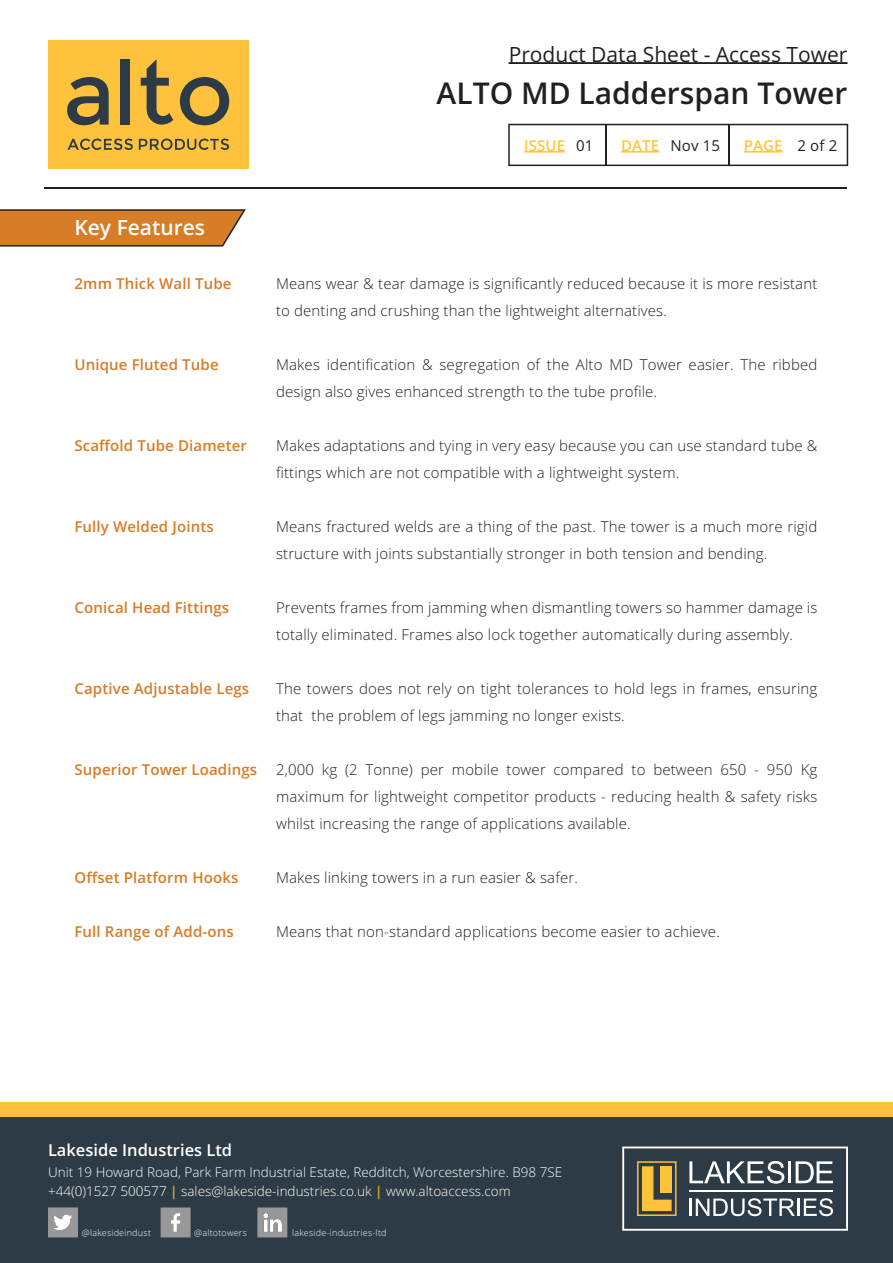
<style>
.page{position:relative;width:893px;height:1263px;background:#fff}
.page>*{position:absolute;margin:0;border:0;box-sizing:border-box;transform-origin:0 0}
.t1{font:600 30px "Open Sans";color:#231f20}
.t2{font:21px "Open Sans";color:#231f20}
.t3{font:600 21px "Open Sans";color:#fff}
.t4{font:600 16.5px "Open Sans";color:#fff}
.t5{font:300 15px/27px "Open Sans";letter-spacing:.01em;color:#231f20}
.t6{font:600 15px "Open Sans";letter-spacing:.01em;color:#d77c27}
.t7{font:600 15px "Open Sans";letter-spacing:.01em;color:#ffc53b}
.t8{font:15px "Open Sans";color:#231f20}
.t9{font:300 13.5px "Open Sans";color:#fff}
.t10{font:300 9px "Open Sans";letter-spacing:.025em;color:#fff}
.s1{font-weight:400;color:#231f20}
.s2{font-weight:600;color:#ffc53b}
.s3{font-weight:600;color:#f0b01d}
</style>
<div class="page">
<svg style="left:0;top:209px;width:246px;height:38px;background:#ca7c34"></svg>
<svg style="left:509px;top:63px;width:338px;height:1px"></svg>
<hr style="left:44px;top:187px;width:803px;height:1px;background:#231f20">
<svg style="left:508px;top:124px;width:340px;height:42px"></svg>
<div style="left:48px;top:40px;width:200px;height:129px;background:#fec23d"></div>
<svg style="left:67px;top:77px;width:42px;height:48px"></svg>
<div style="left:120px;top:59px;width:10px;height:66px;background:#2c3b45"></div>
<svg style="left:141px;top:59px;width:32px;height:66px"></svg>
<svg style="left:180px;top:77px;width:49px;height:48px"></svg>
<svg style="left:67px;top:139px;width:66px;height:11px"></svg>
<svg style="left:139px;top:139px;width:90px;height:11px"></svg>
<div style="left:0;top:1116px;width:893px;height:147px;background:#2c3b45"></div>
<div style="left:0;top:1102px;width:893px;height:14px;background:#fec23d"></div>
<svg style="left:622px;top:1146px;width:226px;height:85px"></svg>
<hr style="left:689px;top:1190px;width:144px;height:2px;background:#fff">
<svg style="left:257px;top:1207px;width:30px;height:30px"></svg>
<svg style="left:48px;top:1207px;width:30px;height:30px"></svg>
<svg style="left:161px;top:1207px;width:30px;height:30px"></svg>
<h2 class="t2" style="left:509px;top:42px;width:340px">Product Data Sheet - Access Tower</h2>
<h1 class="t1" style="left:437px;top:81px;width:412px">ALTO MD Ladderspan Tower</h1>
<p class="t7" style="left:524px;top:139px;width:71px">ISSUE <span class="s1">01</span></p>
<p class="t8" style="left:621px;top:137px;width:101px"><span class="s2">DATE</span> Nov 15</p>
<p class="t7" style="left:744px;top:139px;width:95px">PAGE <span class="s1">2 of 2</span></p>
<h2 class="t3" style="left:74px;top:219px;width:132px">Key Features</h2>
<p class="t6" style="left:74px;top:278px;width:159px">2mm Thick Wall Tube</p>
<p class="t6" style="left:74px;top:359px;width:146px">Unique Fluted Tube</p>
<p class="t6" style="left:74px;top:440px;width:174px">Scaffold Tube Diameter</p>
<p class="t6" style="left:74px;top:521px;width:141px">Fully Welded Joints</p>
<p class="t6" style="left:74px;top:602px;width:156px">Conical Head Fittings</p>
<p class="t6" style="left:74px;top:683px;width:176px">Captive Adjustable Legs</p>
<p class="t6" style="left:74px;top:764px;width:184px">Superior Tower Loadings</p>
<p class="t6" style="left:74px;top:872px;width:166px">Offset Platform Hooks</p>
<p class="t6" style="left:74px;top:926px;width:161px">Full Range of Add-ons</p>
<p class="t5" style="left:276px;top:272px;width:543px">Means wear &amp; tear damage is significantly reduced because it is more resistant to denting and crushing than the lightweight alternatives.</p>
<p class="t5" style="left:276px;top:353px;width:543px">Makes identification &amp; segregation of the Alto MD Tower easier. The ribbed design also gives enhanced strength to the tube profile.</p>
<p class="t5" style="left:276px;top:434px;width:543px">Makes adaptations and tying in very easy because you can use standard tube &amp; fittings which are not compatible with a lightweight system.</p>
<p class="t5" style="left:276px;top:515px;width:543px">Means fractured welds are a thing of the past. The tower is a much more rigid structure with joints substantially stronger in both tension and bending.</p>
<p class="t5" style="left:276px;top:596px;width:543px">Prevents frames from jamming when dismantling towers so hammer damage is totally eliminated. Frames also lock together automatically during assembly.</p>
<p class="t5" style="left:276px;top:677px;width:543px">The towers does not rely on tight tolerances to hold legs in frames, ensuring that the problem of legs jamming no longer exists.</p>
<p class="t5" style="left:276px;top:758px;width:543px;text-align:justify">2,000 kg (2 Tonne) per mobile tower compared to between 650 - 950 Kg maximum for lightweight competitor products - reducing health &amp; safety risks whilst increasing the range of applications available.</p>
<p class="t5" style="left:276px;top:865px;width:303px">Makes linking towers in a run easier &amp; safer.</p>
<p class="t5" style="left:276px;top:919px;width:445px">Means that non-standard applications become easier to achieve.</p>
<p class="t4" style="left:48px;top:1143px;width:186px">Lakeside Industries Ltd</p>
<p class="t9" style="left:48px;top:1166px;width:516px">Unit 19 Howard Road, Park Farm Industrial Estate, Redditch, Worcestershire. B98 7SE</p>
<p class="t9" style="left:48px;top:1186px;width:464px">+44(0)1527 500577 <span class="s3">|</span> sales@lakeside-industries.co.uk <span class="s3">|</span> www.altoaccess.com</p>
<p class="t10" style="left:82px;top:1229px;width:71px">@lakesideindust</p>
<p class="t10" style="left:194px;top:1229px;width:54px">@altotowers</p>
<p class="t10" style="left:292px;top:1229px;width:96px">lakeside-industries-ltd</p>
</div>
